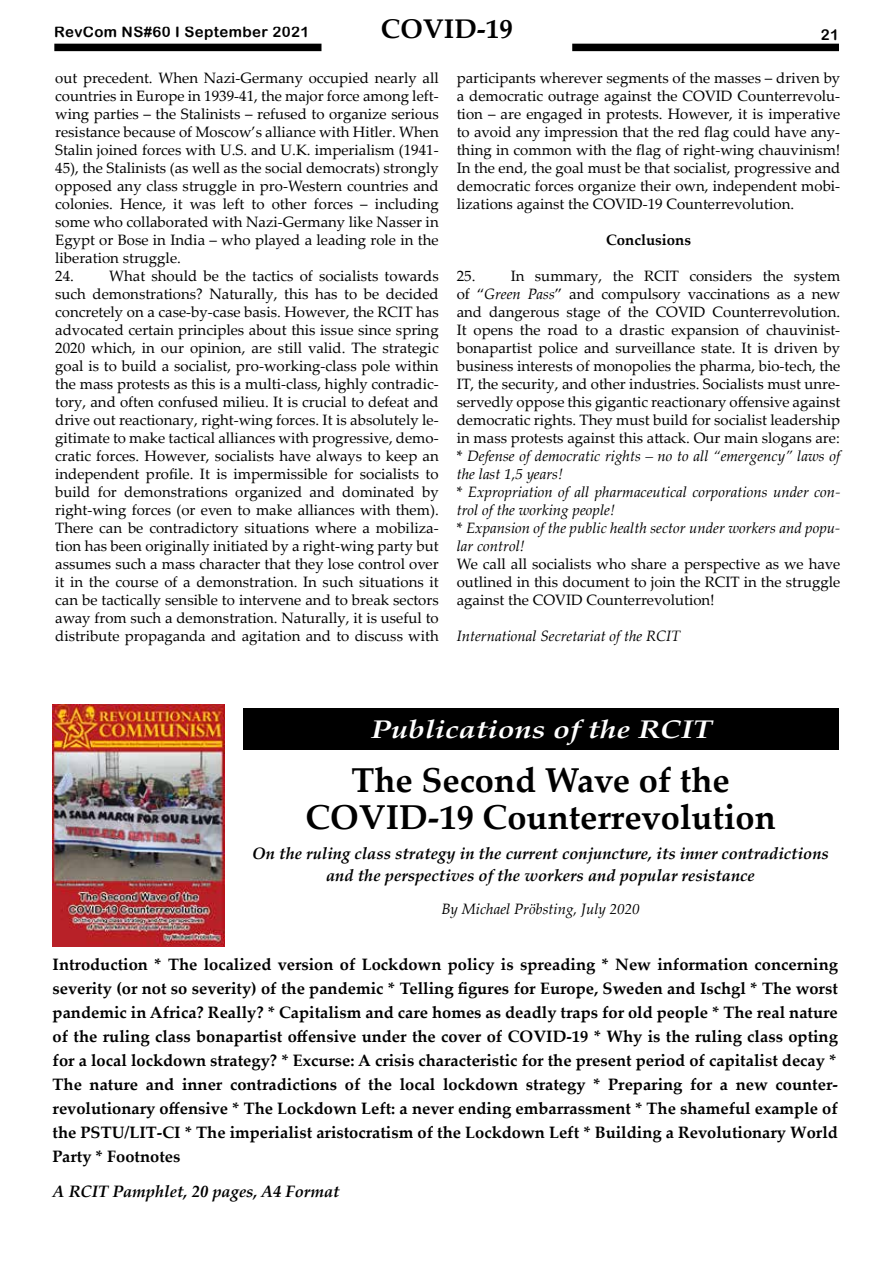
<style>
.page{position:relative;width:893px;height:1263px;background:#fff}
.page>*{position:absolute;margin:0;border:0;box-sizing:border-box;transform-origin:0 0}
.t1{font:700 34.5px/37.5px "Palatino Linotype";color:#000;text-align:center}
.t2{font:700 27px "Palatino Linotype";color:#000}
.t3{font:italic 700 25.5px "Palatino Linotype";color:#fff;scale:1.2 1}
.t4{font:700 16.5px/24px "Palatino Linotype";color:#000;text-align:justify}
.t5{font:italic 700 16.5px/21px "Palatino Linotype";color:#000;text-align:center}
.t6{font:15px/18px "Palatino Linotype";color:#000;text-align:justify}
.t7{font:italic 15px "Palatino Linotype";color:#000}
.t8{font:15px "Arial Rounded MT Bold";letter-spacing:.025em;color:#000}
.t9{font:700 15px "Palatino Linotype";color:#000}
.s1{font-style:italic}
</style>
<div class="page">
<div style="left:54px;top:44px;width:785px;height:7px;background:#000"></div>
<img style="left:52px;top:705px;width:172px;height:242px">
<div style="left:244px;top:709px;width:595px;height:41px;background:#000"></div>
<div style="left:322px;top:18px;width:250px;height:36px;background:#fff"></div>
<h2 class="t2" style="left:381px;top:10px;width:133px">COVID-19</h2>
<p class="t8" style="left:54px;top:23px;width:257px">RevCom NS#60 I September 2021</p>
<p class="t8" style="left:821px;top:26px;width:20px">21</p>
<p class="t6" style="left:55px;top:68px;width:385px">out precedent. When Nazi-Germany occupied nearly all countries in Europe in 1939-41, the major force among left&shy;wing parties – the Stalinists – refused to organize serious resistance because of Moscow’s alliance with Hitler. When Stalin joined forces with U.S. and U.K. imperialism (1941- 45), the Stalinists (as well as the social democrats) strongly opposed any class struggle in pro-Western countries and colonies. Hence, it was left to other forces – including some who collaborated with Nazi-Germany like Nasser in Egypt or Bose in India – who played a leading role in the liberation struggle.</p>
<p class="t6" style="left:55px;top:266px;width:385px">24. What should be the tactics of socialists towards such demonstrations? Naturally, this has to be decided concretely on a case-by-case basis. However, the RCIT has advocated certain principles about this issue since spring 2020 which, in our opinion, are still valid. The strategic goal is to build a socialist, pro-working-class pole within the mass protests as this is a multi-class, highly contradic&shy;tory, and often confused milieu. It is crucial to defeat and drive out reactionary, right-wing forces. It is absolutely le&shy;gitimate to make tactical alliances with progressive, demo&shy;cratic forces. However, socialists have always to keep an independent profile. It is impermissible for socialists to build for demonstrations organized and dominated by right-wing forces (or even to make alliances with them).<br>There can be contradictory situations where a mobiliza&shy;tion has been originally initiated by a right-wing party but assumes such a mass character that they lose control over it in the course of a demonstration. In such situations it can be tactically sensible to intervene and to break sectors away from such a demonstration. Naturally, it is useful to distribute propaganda and agitation and to discuss with</p>
<p class="t6" style="left:457px;top:68px;width:385px">participants wherever segments of the masses – driven by a democratic outrage against the COVID Counterrevolu&shy;tion – are engaged in protests. However, it is imperative to avoid any impression that the red flag could have any&shy;thing in common with the flag of right-wing chauvinism!<br>In the end, the goal must be that socialist, progressive and democratic forces organize their own, independent mobi&shy;lizations against the COVID-19 Counterrevolution.</p>
<p class="t9" style="left:606px;top:229px;width:86px">Conclusions</p>
<p class="t6" style="left:457px;top:266px;width:385px;text-align:left">25. In summary, the RCIT considers the system of “<span class="s1">Green Pass</span>” and compulsory vaccinations as a new and dangerous stage of the COVID Counterrevolution.<br>It opens the road to a drastic expansion of chauvinist&shy;bonapartist police and surveillance state. It is driven by business interests of monopolies the pharma, bio-tech, the IT, the security, and other industries. Socialists must unre&shy;servedly oppose this gigantic reactionary offensive against democratic rights. They must build for socialist leadership in mass protests against this attack. Our main slogans are: * <span class="s1">Defense of democratic rights – no to all “emergency” laws of the last 1,5 years!<br></span>* <span class="s1">Expropriation of all pharmaceutical corporations under con&shy;trol of the working people!<br></span>* <span class="s1">Expansion of the public health sector under workers and popu&shy;lar control!</span></p>
<p class="t6" style="left:457px;top:554px;width:385px">We call all socialists who share a perspective as we have outlined in this document to join the RCIT in the struggle against the COVID Counterrevolution!</p>
<p class="t7" style="left:457px;top:625px;width:225px">International Secretariat of the RCIT</p>
<h3 class="t3" style="left:371px;top:711px;width:286px">Publications of the RCIT</h3>
<h1 class="t1" style="left:305px;top:760px;width:472px">The Second Wave of the<br>COVID-19 Counterrevolution</h1>
<p class="t5" style="left:252px;top:843px;width:578px">On the ruling class strategy in the current conjuncture, its inner contradictions and the perspectives of the workers and popular resistance</p>
<p class="t7" style="left:441px;top:898px;width:200px">By Michael Pröbsting, July 2020</p>
<p class="t4" style="left:53px;top:952px;width:787px">Introduction * The localized version of Lockdown policy is spreading * New information concerning severity (or not so severity) of the pandemic * Telling figures for Europe, Sweden and Ischgl * The worst pandemic in Africa? Really? * Capitalism and care homes as deadly traps for old people * The real nature of the ruling class bonapartist offensive under the cover of COVID-19 * Why is the ruling class opting for a local lockdown strategy? * Excurse: A crisis characteristic for the present period of capitalist decay * The nature and inner contradictions of the local lockdown strategy * Preparing for a new counter&shy;revolutionary offensive * The Lockdown Left: a never ending embarrassment * The shameful example of the PSTU/LIT-CI * The imperialist aristocratism of the Lockdown Left * Building a Revolutionary World Party * Footnotes</p>
<p class="t5" style="left:53px;top:1180px;width:289px">A RCIT Pamphlet, 20 pages, A4 Format</p>
</div>
